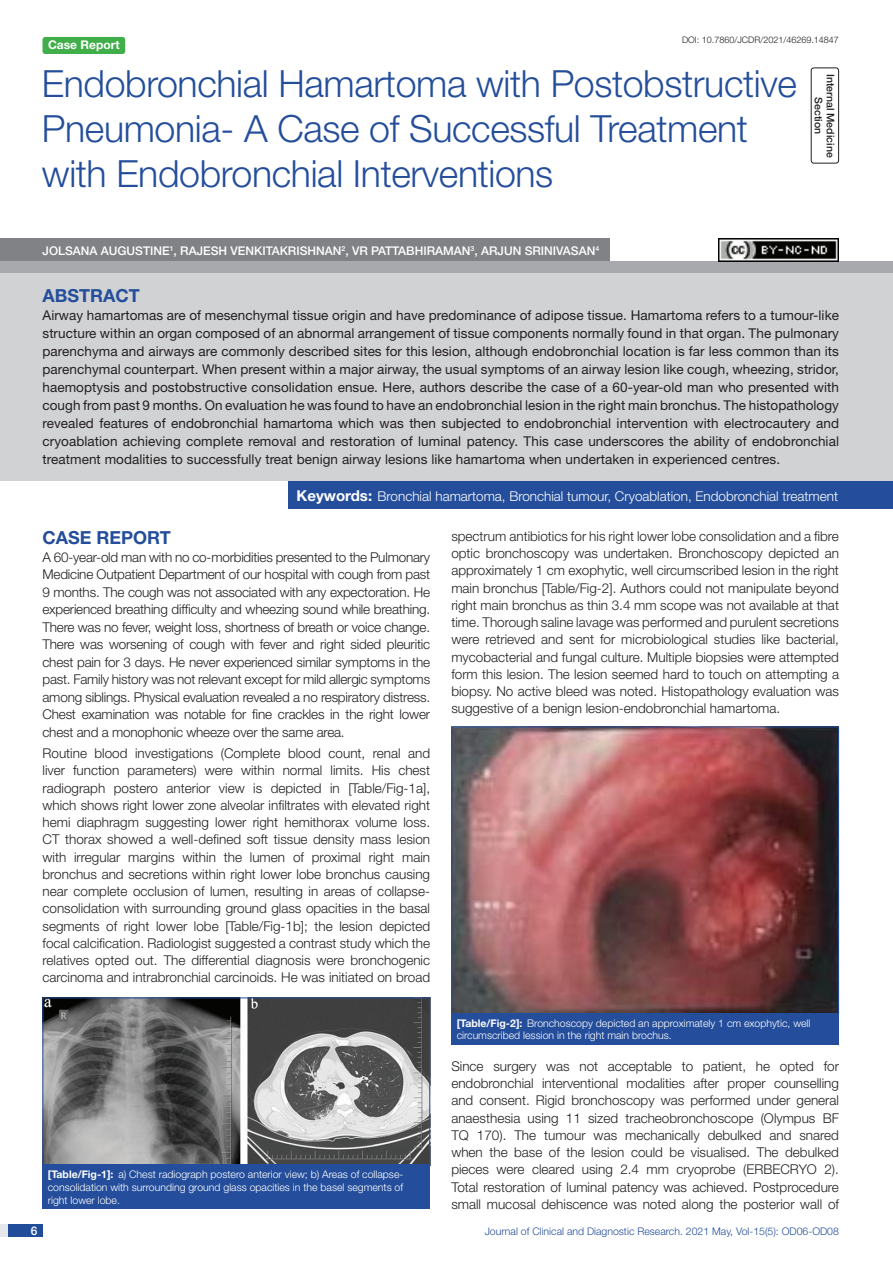
<style>
.page{position:relative;width:893px;height:1263px;background:#fff}
.page>*{position:absolute;margin:0;border:0;box-sizing:border-box;transform-origin:0 0}
.t1{font:300 37.5px/45px "Helvetica Neue";letter-spacing:-.01em;color:#244e9b}
.Heading{font:700 18px "Helvetica Neue";color:#244e9b}
.Abstract_head{font:700 18px "Helvetica Neue";color:#244e9b}
.Body_text{font:300 13.5px/17.2px "Helvetica Neue";color:#231f20;text-align:justify}
.Abstract_Text{font:13.5px/18px "Helvetica Neue";letter-spacing:.005em;color:#231f20;text-align:justify}
.Key_words{font:300 13.5px "Helvetica Neue";color:#fff}
.Author{font:500 12px "Helvetica Neue";color:#fff}
.t2{font:700 12px "Helvetica Neue";color:#fff}
.TABLE_FIG{font:300 10.5px/12.6px "Helvetica Neue";color:#fff;text-align:justify}
.t3{font:300 10.5px "Helvetica Neue";color:#244e9b}
.section{font:500 10.5px "Helvetica Neue";color:#231f20}
.DOI{font:300 9px "Helvetica Neue";color:#231f20}
.s1{font-weight:700;font-size:15px}
.s2{font-weight:700}
</style>
<div class="page">
<div style="left:0;top:1224px;width:43px;height:13px;background:#e6e7e9"></div>
<div style="left:8px;top:1224px;width:35px;height:13px;background:#214c99"></div>
<div style="left:811px;top:67px;width:28px;height:96px;border:1px solid #231f20;border-radius:3px"></div>
<div style="left:43px;top:37px;width:82px;height:17px;background:#40ae49;border-radius:3px"></div>
<div style="left:0;top:261px;width:893px;height:12px;background:#a8a9ad"></div>
<div style="left:0;top:238px;width:609px;height:23px;background:#808285"></div>
<div style="left:0;top:273px;width:893px;height:208px;background:#d1d2d4"></div>
<div style="left:288px;top:481px;width:605px;height:28px;background:#244e9b"></div>
<img style="left:45px;top:999px;width:383px;height:165px">
<div style="left:43px;top:997px;width:387px;height:169px;border:1px solid #244e9b"></div>
<div style="left:43px;top:1165px;width:387px;height:44px;background:#244e9b"></div>
<img style="left:453px;top:728px;width:384px;height:284px">
<div style="left:451px;top:726px;width:388px;height:288px;border:1px solid #244e9b"></div>
<div style="left:451px;top:1013px;width:388px;height:31px;background:#244e9b"></div>
<img style="left:719px;top:239px;width:120px;height:22px">
<p class="DOI" style="left:682px;top:35px;width:158px">DOI: 10.7860/JCDR/2021/46269.14847</p>
<p class="section" style="left:837px;top:74px;width:85px;rotate:90deg">INTERNAL MEDICINE</p>
<p class="t2" style="left:48px;top:37px;width:73px">Case Report</p>
<p class="t1" style="left:42px;top:60px;width:756px">Endobronchial Hamartoma with Postobstructive</p>
<p class="section" style="left:825px;top:97px;width:38px;rotate:90deg">SECTION</p>
<p class="t1" style="left:42px;top:105px;width:708px">Pneumonia- A Case of Successful Treatment with Endobronchial Interventions</p>
<p class="Author" style="left:43px;top:243px;width:447px">JOLSANA AUGUSTINE<sup>1</sup>, RAJESH VENKITAKRIS HNAN<sup>2</sup>, VR PATTABHIRAMAN<sup>3</sup>, ARJ</p>
<p class="Author" style="left:504px;top:243px;width:97px">UN SRI NIVASAN<sup>4</sup></p>
<p class="Abstract_head" style="left:43px;top:284px;width:99px">ABSTRACT</p>
<p class="Abstract_Text" style="left:43px;top:306px;width:798px">Airway hamartomas are of mesenchymal tissue origin and have predominance of adipose tissue. Hamartoma refers to a tumour-like structure within an organ composed of an abnormal arrangement of tissue components normally found in that organ. The pulmonary parenchyma and airways are commonly described sites for this lesion, although endobronchial location is far less common than its parenchymal counterpart. When present within a major airway, the usual symptoms of an airway lesion like cough, wheezing, stridor, haemoptysis and postobstructive consolidation ensue. Here, authors describe the case of a 60-year-old man who presented with cough from past 9 months. On evaluation he was found to have an endobronchial lesion in the right main bronchus. The histopathology revealed features of endobronchial hamartoma which was then subjected to endobronchial intervention with electrocautery and cryoablation achieving complete removal and restoration of luminal patency. This case underscores the ability of endobronchial treatment modalities to successfully treat benign airway lesions like hamartoma when undertaken in experienced centres.</p>
<p class="Key_words" style="left:297px;top:487px;width:543px"><span class="s1">Keywords:</span> Bronchial hamartoma, Bronchial tumour, Cryoablation, Endobronchial treatment</p>
<p class="Heading" style="left:43px;top:527px;width:130px">CASE REPORT</p>
<p class="Body_text" style="left:43px;top:548px;width:389px">A 60-year-old man with no co-morbidities presented to the Pulmonary Medicine Outpatient Department of our hospital with cough from past 9 months. The cough was not associated with any expectoration. He experienced breathing difficulty and wheezing sound while breathing.<br>There was no fever, weight loss, shortness of breath or voice change.<br>There was worsening of cough with fever and right sided pleuritic chest pain for 3 days. He never experienced similar symptoms in the past. Family history was not relevant except for mild allergic symptoms among siblings. Physical evaluation revealed a no respiratory distress.<br>Chest examination was notable for fine crackles in the right lower chest and a monophonic wheeze over the same area.</p>
<p class="Body_text" style="left:43px;top:744px;width:389px">Routine blood investigations (Complete blood count, renal and liver function parameters) were within normal limits. His chest radiograph postero anterior view is depicted in [Table/Fig-1a], which shows right lower zone alveolar infiltrates with elevated right hemi diaphragm suggesting lower right hemithorax volume loss.<br>CT thorax showed a well-defined soft tissue density mass lesion with irregular margins within the lumen of proximal right main bronchus and secretions within right lower lobe bronchus causing near complete occlusion of lumen, resulting in areas of collapse&shy;consolidation with surrounding ground glass opacities in the basal segments of right lower lobe [Table/Fig-1b]; the lesion depicted focal calcification. Radiologist suggested a contrast study which the relatives opted out. The differential diagnosis were bronchogenic carcinoma and intrabronchial carcinoids. He was initiated on broad</p>
<p class="TABLE_FIG" style="left:48px;top:1168px;width:357px"><span class="s2">[Table/Fig-1]:</span> a) Chest radiograph postero anterior view; b) Areas of collapse&shy;consolidation with surrounding ground glass opacities in the basel segments of right lower lobe.</p>
<p class="Body_text" style="left:451px;top:527px;width:389px">spectrum antibiotics for his right lower lobe consolidation and a fibre optic bronchoscopy was undertaken. Bronchoscopy depicted an approximately 1 cm exophytic, well circumscribed lesion in the right main bronchus [Table/Fig-2]. Authors could not manipulate beyond right main bronchus as thin 3.4 mm scope was not available at that time. Thorough saline lavage was performed and purulent secretions were retrieved and sent for microbiological studies like bacterial, mycobacterial and fungal culture. Multiple biopsies were attempted form this lesion. The lesion seemed hard to touch on attempting a biopsy. No active bleed was noted. Histopathology evaluation was suggestive of a benign lesion-endobronchial hamartoma.</p>
<p class="TABLE_FIG" style="left:457px;top:1016px;width:355px"><span class="s2">[Table/Fig-2]:</span> Bronchoscopy depicted an approximately 1 cm exophytic, well circumscribed lession in the right main brochus.</p>
<p class="Body_text" style="left:451px;top:1057px;width:389px">Since surgery was not acceptable to patient, he opted for endobronchial interventional modalities after proper counselling and consent. Rigid bronchoscopy was performed under general anaesthesia using 11 sized tracheobronchoscope (Olympus BF TQ 170). The tumour was mechanically debulked and snared when the base of the lesion could be visualised. The debulked pieces were cleared using 2.4 mm cryoprobe (ERBECRYO 2).<br>Total restoration of luminal patency was achieved. Postprocedure small mucosal dehiscence was noted along the posterior wall of</p>
<p class="Author" style="left:31px;top:1223px;width:8px">6</p>
<p class="t3" style="left:485px;top:1225px;width:356px">Journal of Clinical and Diagnostic Research. 2021 May, Vol-15(5): OD06-OD08</p>
</div>
